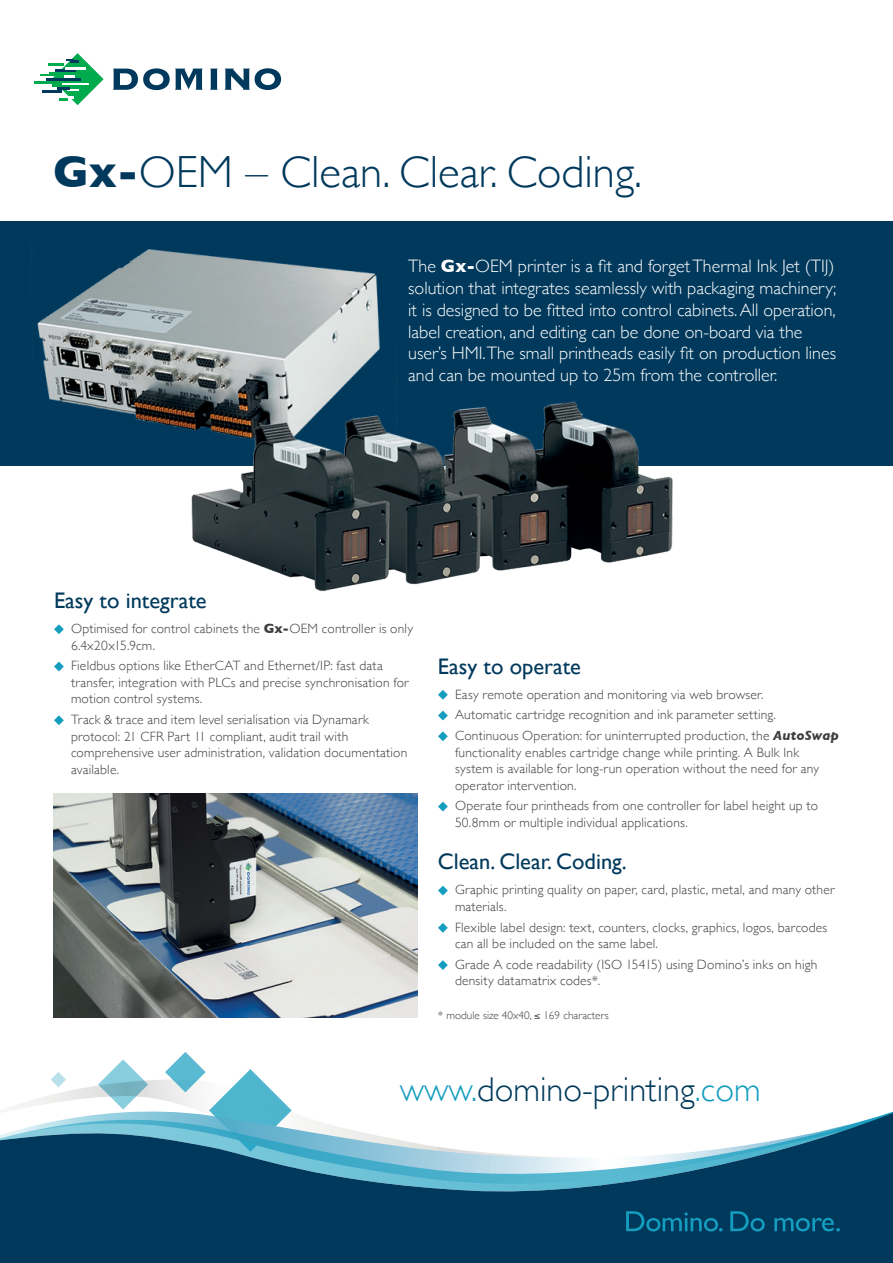
<style>
.page{position:relative;width:893px;height:1263px;background:#fff}
.page>*{position:absolute;margin:0;border:0;box-sizing:border-box;transform-origin:0 0}
._2pp_Strapline{font:300 45px "Gill Sans";color:#00395c}
.Domino_URL{font:300 34.5px "Gill Sans";color:#00395c}
._2pp_Sub_Head_Centre{font:22.5px "Gill Sans";color:#00395c}
._2pp_Sub_Head{font:22.5px "Gill Sans";color:#00395c}
._2pp_Intro_White{font:300 18px/21.8px "Gill Sans";color:#fff}
._2pp_Bullet_Text{font:300 13.5px/16.5px "Gill Sans";letter-spacing:.015em;color:#3e3e3f}
._2pp_Bullet_Text-2{font:300 11.25px "Gill Sans";color:#3e3e3f}
.s1{font-weight:700}
.s2{font-weight:700;font-style:italic}
.s3{color:#149dbf}
</style>
<div class="page">
<div style="left:0;top:221px;width:893px;height:245px;background:#00395c"></div>
<svg style="left:103px;top:1059px;width:40px;height:20px"></svg>
<svg style="left:41px;top:1079px;width:124px;height:19px"></svg>
<svg style="left:51px;top:1072px;width:15px;height:15px"></svg>
<svg style="left:11px;top:1098px;width:154px;height:10px"></svg>
<svg style="left:165px;top:1052px;width:124px;height:56px"></svg>
<svg style="left:0;top:1108px;width:893px;height:155px;fill:#00395c"></svg>
<svg style="left:210px;top:69px;width:8px;height:21px"></svg>
<svg style="left:225px;top:68px;width:56px;height:22px"></svg>
<svg style="left:113px;top:68px;width:90px;height:22px"></svg>
<hr style="left:34px;top:81px;width:29px;height:2px;background:#00ab4d">
<svg style="left:40px;top:53px;width:64px;height:52px"></svg>
<svg style="left:626px;top:1211px;width:214px;height:20px;background:#055477"></svg>
<svg style="left:438px;top:690px;width:10px;height:10px"></svg>
<svg style="left:438px;top:711px;width:10px;height:9px"></svg>
<svg style="left:438px;top:731px;width:10px;height:10px"></svg>
<svg style="left:438px;top:802px;width:10px;height:9px"></svg>
<svg style="left:438px;top:886px;width:10px;height:9px"></svg>
<svg style="left:438px;top:923px;width:10px;height:10px"></svg>
<svg style="left:438px;top:960px;width:10px;height:10px"></svg>
<svg style="left:54px;top:624px;width:10px;height:10px"></svg>
<svg style="left:54px;top:662px;width:10px;height:9px"></svg>
<svg style="left:54px;top:715px;width:10px;height:10px"></svg>
<img style="left:37px;top:249px;width:636px;height:343px">
<img style="left:53px;top:794px;width:364px;height:224px">
<p class="_2pp_Strapline" style="left:53px;top:136px;width:590px"><span class="s1">Gx-</span>OEM – Clean. Clear. Coding.</p>
<p class="_2pp_Intro_White" style="left:408px;top:255px;width:429px">The <span class="s1">Gx-</span>OEM printer is a fit and forget Thermal Ink Jet (TIJ) solution that integrates seamlessly with packaging machinery; it is designed to be fitted into control cabinets. All operation, label creation, and editing can be done on-board via the user’s HMI.The small printheads easily fit on production lines and can be mounted up to 25m from the controller.</p>
<p class="_2pp_Sub_Head" style="left:54px;top:587px;width:154px">Easy to integrate</p>
<p class="_2pp_Bullet_Text" style="left:71px;top:620px;width:343px">Optimised for control cabinets the <span class="s1">Gx-</span>OEM controller is only<br>6.4x20x15.9cm.</p>
<p class="_2pp_Bullet_Text" style="left:71px;top:657px;width:339px">Fieldbus options like EtherCAT and Ethernet/IP: fast data transfer, integration with PLCs and precise synchronisation for motion control systems.</p>
<p class="_2pp_Bullet_Text" style="left:71px;top:711px;width:338px">Track &amp; trace and item level serialisation via Dynamark protocol: 21 CFR Part 11 compliant, audit trail with comprehensive user administration, validation documentation available.</p>
<p class="_2pp_Sub_Head_Centre" style="left:438px;top:653px;width:145px">Easy to operate</p>
<p class="_2pp_Bullet_Text" style="left:455px;top:685px;width:310px">Easy remote operation and monitoring via web browser.</p>
<p class="_2pp_Bullet_Text" style="left:455px;top:706px;width:322px">Automatic cartridge recognition and ink parameter setting.</p>
<p class="_2pp_Bullet_Text" style="left:455px;top:727px;width:385px">Continuous Operation: for uninterrupted production, the <span class="s2">AutoSwap </span>functionality enables cartridge change while printing. A Bulk Ink system is available for long-run operation without the need for any operator intervention.</p>
<p class="_2pp_Bullet_Text" style="left:455px;top:797px;width:365px">Operate four printheads from one controller for label height up to<br>50.8mm or multiple individual applications.</p>
<p class="_2pp_Sub_Head_Centre" style="left:438px;top:848px;width:190px">Clean. Clear. Coding.</p>
<p class="_2pp_Bullet_Text" style="left:455px;top:881px;width:381px">Graphic printing quality on paper, card, plastic, metal, and many other materials.</p>
<p class="_2pp_Bullet_Text" style="left:455px;top:918px;width:374px">Flexible label design: text, counters, clocks, graphics, logos, barcodes can all be included on the same label.</p>
<p class="_2pp_Bullet_Text" style="left:455px;top:956px;width:364px">Grade A code readability (ISO 15415) using Domino’s inks on high density datamatrix codes*.</p>
<p class="_2pp_Bullet_Text-2" style="left:438px;top:1006px;width:172px">* module size 40x40, ≤ 169 characters</p>
<p class="Domino_URL" style="left:400px;top:1062px;width:362px"><span class="s3">www.</span>domino-printing<span class="s3">.com</span></p>
</div>
